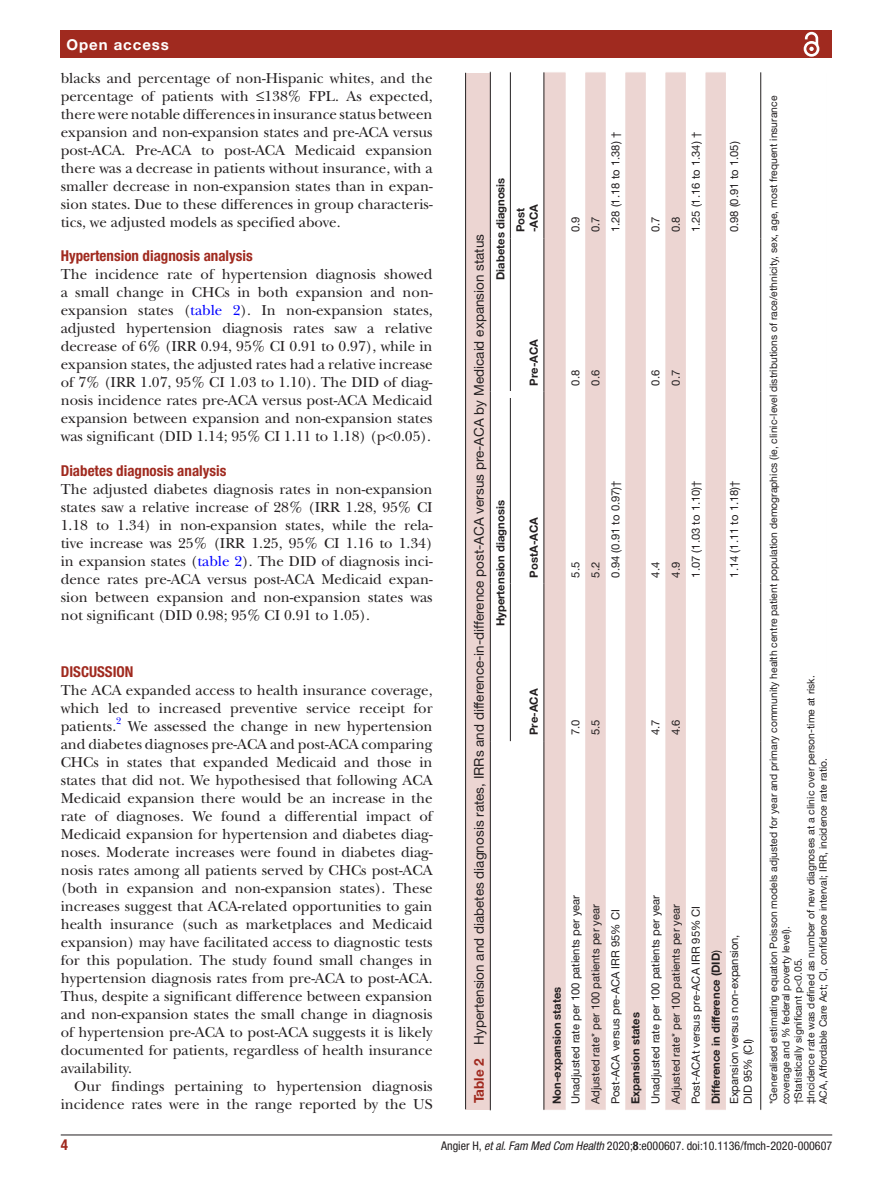
<style>
.page{position:relative;width:893px;height:1191px;background:#fff}
.page>*{position:absolute;margin:0;border:0;box-sizing:border-box;transform-origin:0 0}
.t1{font:15px/18px "New Baskerville";color:#231f20;text-align:justify}
.t2{font:700 condensed 15px "Helvetica Neue LT Std";color:#a02a1f}
.t3{font:700 15px "Helvetica Neue LT Std";letter-spacing:.065em;color:#fff}
.t4{font:13.5px "Helvetica Neue LT Std";color:#231f20}
.t5{font:condensed 12px "Helvetica Neue LT Std";color:#231f20}
.t6{font:11.25px/18.6px "Helvetica Neue LT Std";color:#231f20}
.t7{font:700 11.25px/13.5px "Helvetica Neue LT Std";color:#231f20}
.t8{font:10.35px/12.5px "Helvetica Neue LT Std";color:#231f20}
.t9{font:9.9px "New Baskerville";color:#00f}
.s1{color:#00f}
.s2{font-weight:700;color:#a02a1f}
.s3{font-weight:700}
.s4{font-style:italic}
</style>
<div class="page">
<hr style="left:61px;top:1134px;width:771px;height:1px;background:#231f20">
<div style="left:61px;top:31px;width:771px;height:27px;background:#a02a1f"></div>
<svg style="left:803px;top:31px;width:17px;height:26px"></svg>
<div style="left:466px;top:73px;width:361px;height:1036px;background:#ecd5d2"></div>
<hr style="left:465px;top:73px;width:1px;height:1036px;background:#231f20">
<div style="left:491px;top:73px;width:336px;height:1037px;background:#fff"></div>
<svg style="left:544px;top:73px;width:182px;height:1037px"></svg>
<hr style="left:543px;top:741px;width:1px;height:369px;background:#231f20">
<hr style="left:490px;top:741px;width:1px;height:369px;background:#231f20">
<hr style="left:490px;top:583px;width:1px;height:158px;background:#231f20">
<hr style="left:490px;top:391px;width:1px;height:192px;background:#231f20">
<hr style="left:490px;top:238px;width:1px;height:153px;background:#231f20">
<hr style="left:490px;top:72px;width:1px;height:166px;background:#231f20">
<hr style="left:510px;top:583px;width:1px;height:158px;background:#231f20">
<hr style="left:543px;top:583px;width:1px;height:158px;background:#231f20">
<hr style="left:510px;top:391px;width:1px;height:192px;background:#231f20">
<hr style="left:543px;top:391px;width:1px;height:192px;background:#231f20">
<hr style="left:510px;top:238px;width:1px;height:153px;background:#231f20">
<hr style="left:543px;top:238px;width:1px;height:153px;background:#231f20">
<hr style="left:510px;top:72px;width:1px;height:166px;background:#231f20">
<hr style="left:543px;top:72px;width:1px;height:166px;background:#231f20">
<hr style="left:760px;top:741px;width:1px;height:369px;background:#231f20">
<hr style="left:760px;top:583px;width:1px;height:158px;background:#231f20">
<hr style="left:760px;top:391px;width:1px;height:192px;background:#231f20">
<hr style="left:760px;top:238px;width:1px;height:153px;background:#231f20">
<hr style="left:760px;top:72px;width:1px;height:166px;background:#231f20">
<hr style="left:510px;top:72px;width:34px;height:1px;background:#fff">
<svg style="left:544px;top:72px;width:182px;height:1px"></svg>
<hr style="left:726px;top:72px;width:35px;height:1px;background:#fff">
<hr style="left:789px;top:72px;width:1px;height:1032px;background:#fff">
<hr style="left:801px;top:72px;width:2px;height:1032px;background:#fff">
<hr style="left:814px;top:72px;width:1px;height:1032px;background:#fff">
<hr style="left:826px;top:72px;width:2px;height:1032px;background:#fff">
<svg style="left:508px;top:391px;width:5px;height:6px"></svg>
<p class="t3" style="left:66px;top:35px;width:104px">Open access</p>
<p class="t1" style="left:61px;top:69px;width:373px">blacks and percentage of non-Hispanic whites, and the percentage of patients with ≤138% FPL. As expected, there were notable differences in insurance status between expansion and non-expansion states and pre-ACA versus post-ACA. Pre-ACA to post-ACA Medicaid expansion there was a decrease in patients without insurance, with a smaller decrease in non-expansion states than in expan&shy;sion states. Due to these differences in group characteris&shy;tics, we adjusted models as specified above.</p>
<p class="t2" style="left:61px;top:247px;width:194px">Hypertension diagnosis analysis</p>
<p class="t1" style="left:61px;top:266px;width:373px">The incidence rate of hypertension diagnosis showed a small change in CHCs in both expansion and non&shy;expansion states (<span class="s1">table 2</span>). In non-expansion states, adjusted hypertension diagnosis rates saw a relative decrease of 6% (IRR 0.94, 95% CI 0.91 to 0.97), while in expansion states, the adjusted rates had a relative increase of 7% (IRR 1.07, 95% CI 1.03 to 1.10). The DID of diag&shy;nosis incidence rates pre-ACA versus post-ACA Medicaid expansion between expansion and non-expansion states was significant (DID 1.14; 95% CI 1.11 to 1.18) (p&lt;0.05).</p>
<p class="t2" style="left:61px;top:461px;width:167px">Diabetes diagnosis analysis</p>
<p class="t1" style="left:61px;top:480px;width:373px">The adjusted diabetes diagnosis rates in non-expansion states saw a relative increase of 28% (IRR 1.28, 95% CI 1.18 to 1.34) in non-expansion states, while the rela&shy;tive increase was 25% (IRR 1.25, 95% CI 1.16 to 1.34) in expansion states (<span class="s1">table 2</span>). The DID of diagnosis inci&shy;dence rates pre-ACA versus post-ACA Medicaid expan&shy;sion between expansion and non-expansion states was not significant (DID 0.98; 95% CI 0.91 to 1.05).</p>
<p class="t2" style="left:61px;top:663px;width:74px">DISCUSSION</p>
<p class="t1" style="left:61px;top:681px;width:373px">The ACA expanded access to health insurance coverage, which led to increased preventive service receipt for patients.</p>
<p class="t9" style="left:116px;top:715px;width:7px">2</p>
<p class="t1" style="left:61px;top:717px;width:373px;text-indent:67px">We assessed the change in new hypertension and diabetes diagnoses pre-ACA and post-ACA comparing CHCs in states that expanded Medicaid and those in states that did not. We hypothesised that following ACA Medicaid expansion there would be an increase in the rate of diagnoses. We found a differential impact of Medicaid expansion for hypertension and diabetes diag&shy;noses. Moderate increases were found in diabetes diag&shy;nosis rates among all patients served by CHCs post-ACA (both in expansion and non-expansion states). These increases suggest that ACA-related opportunities to gain health insurance (such as marketplaces and Medicaid expansion) may have facilitated access to diagnostic tests for this population. The study found small changes in hypertension diagnosis rates from pre-ACA to post-ACA.<br>Thus, despite a significant difference between expansion and non-expansion states the small change in diagnosis of hypertension pre-ACA to post-ACA suggests it is likely documented for patients, regardless of health insurance availability.</p>
<p class="t1" style="left:61px;top:1077px;width:373px;text-align:right">Our findings pertaining to hypertension diagnosis incidence rates were in the range reported by the US</p>
<p class="t4" style="left:471px;top:1103px;width:870px;rotate:-90deg"><span class="s2">Table 2</span> Hypertension and diabetes diagnosis rates, IRRs and difference-in-difference post-ACA versus pre-ACA by Medicaid expansion status</p>
<p class="t7" style="left:493px;top:280px;width:104px;rotate:-90deg">Diabetes diagnosis</p>
<p class="t7" style="left:493px;top:626px;width:128px;rotate:-90deg">Hypertension diagnosis</p>
<p class="t7" style="left:513px;top:232px;width:30px;rotate:-90deg">Post -ACA</p>
<p class="t7" style="left:527px;top:385px;width:48px;rotate:-90deg">Pre-ACA</p>
<p class="t7" style="left:527px;top:577px;width:62px;rotate:-90deg">PostA-ACA</p>
<p class="t7" style="left:527px;top:735px;width:48px;rotate:-90deg">Pre-ACA</p>
<p class="t6" style="left:566px;top:232px;width:17px;rotate:-90deg">0.9</p>
<p class="t6" style="left:586px;top:232px;width:17px;rotate:-90deg">0.7</p>
<p class="t6" style="left:606px;top:232px;width:102px;rotate:-90deg">1.28 (1.18 to 1.38) †</p>
<p class="t6" style="left:646px;top:232px;width:17px;rotate:-90deg">0.7</p>
<p class="t6" style="left:666px;top:232px;width:17px;rotate:-90deg">0.8</p>
<p class="t6" style="left:686px;top:232px;width:102px;rotate:-90deg">1.25 (1.16 to 1.34) †</p>
<p class="t6" style="left:725px;top:232px;width:92px;rotate:-90deg">0.98 (0.91 to 1.05)</p>
<p class="t6" style="left:566px;top:385px;width:17px;rotate:-90deg">0.8</p>
<p class="t6" style="left:586px;top:385px;width:17px;rotate:-90deg">0.6</p>
<p class="t6" style="left:646px;top:385px;width:17px;rotate:-90deg">0.6</p>
<p class="t6" style="left:666px;top:385px;width:17px;rotate:-90deg">0.7</p>
<p class="t6" style="left:566px;top:577px;width:17px;rotate:-90deg">5.5</p>
<p class="t6" style="left:586px;top:577px;width:17px;rotate:-90deg">5.2</p>
<p class="t6" style="left:606px;top:577px;width:99px;rotate:-90deg">0.94 (0.91 to 0.97)†</p>
<p class="t6" style="left:646px;top:577px;width:17px;rotate:-90deg">4.4</p>
<p class="t6" style="left:666px;top:577px;width:17px;rotate:-90deg">4.9</p>
<p class="t6" style="left:686px;top:577px;width:99px;rotate:-90deg">1.07 (1.03 to 1.10)†</p>
<p class="t6" style="left:725px;top:577px;width:99px;rotate:-90deg">1.14 (1.11 to 1.18)†</p>
<p class="t6" style="left:566px;top:735px;width:17px;rotate:-90deg">7.0</p>
<p class="t6" style="left:586px;top:735px;width:17px;rotate:-90deg">5.5</p>
<p class="t6" style="left:646px;top:735px;width:17px;rotate:-90deg">4.7</p>
<p class="t6" style="left:666px;top:735px;width:17px;rotate:-90deg">4.6</p>
<p class="t7" style="left:550px;top:1104px;width:119px;rotate:-90deg">Non-expansion states</p>
<p class="t6" style="left:566px;top:1104px;width:211px;rotate:-90deg">Unadjusted rate per 100 patients per year</p>
<p class="t6" style="left:586px;top:1104px;width:202px;rotate:-90deg">Adjusted rate* per 100 patients per year</p>
<p class="t6" style="left:606px;top:1104px;width:197px;rotate:-90deg">Post-ACA versus pre-ACA IRR 95% CI</p>
<p class="t7" style="left:629px;top:1104px;width:93px;rotate:-90deg">Expansion states</p>
<p class="t6" style="left:646px;top:1104px;width:211px;rotate:-90deg">Unadjusted rate per 100 patients per year</p>
<p class="t6" style="left:666px;top:1104px;width:202px;rotate:-90deg">Adjusted rate* per 100 patients per year</p>
<p class="t6" style="left:686px;top:1104px;width:200px;rotate:-90deg">Post-ACAt versus pre-ACA IRR 95% CI</p>
<p class="t6" style="left:706px;top:1104px;width:171px;rotate:-90deg"><span class="s3">Difference in difference (DID</span>)<br>Expansion versus non-expansion,</p>
<p class="t6" style="left:738px;top:1104px;width:67px;rotate:-90deg">DID 95% (CI)</p>
<p class="t8" style="left:767px;top:1104px;width:1009px;rotate:-90deg">*Generalised estimating equation Poisson models adjusted for year and primary community health centre patient population demographics (ie, clinic-level distributions of race/ethnicity, sex, age, most frequent insurance coverage and % federal poverty level).<br>†Statistically significant p&lt;0.05.<br>‡Incidence rate was defined as number of new diagnoses at a clinic over person-time at risk.<br>ACA, Affordable Care Act; CI, confidence interval; IRR, incidence rate ratio.</p>
<p class="t2" style="left:61px;top:1135px;width:9px">4</p>
<p class="t5" style="left:441px;top:1138px;width:393px">Angier H, <span class="s4">et al</span>. <span class="s4">Fam Med Com Health</span> 2020;<span class="s3">8</span>:e000607. doi:10.1136/fmch-2020-000607</p>
</div>
